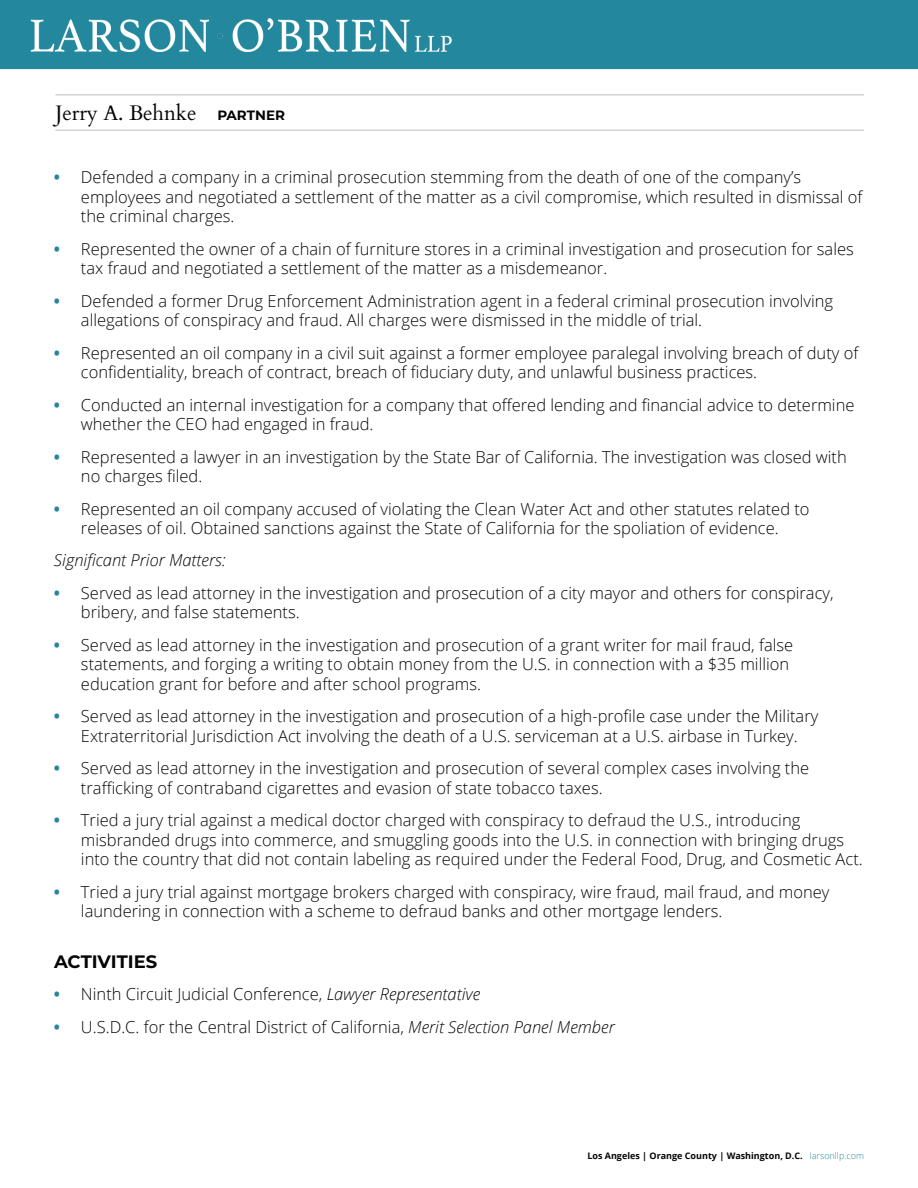
<style>
.page{position:relative;width:918px;height:1188px;background:#fff}
.page>*{position:absolute;margin:0;border:0;box-sizing:border-box;transform-origin:0 0}
.t1{font:21px "Cardo";letter-spacing:-.005em;color:#040503}
.t2{font:700 18px "Montserrat";color:#040503}
.t3{font:300 16.5px/19.5px "Open Sans";color:#040503}
.t4{font:italic 300 16.5px "Open Sans";color:#040503}
.t5{font:700 9px "Open Sans";color:#040503}
.s1{font-family:"Montserrat";font-weight:700;font-size:13.5px}
.s2{font-weight:700;color:#278699}
.s3{font-style:italic}
.s4{font-weight:300;color:#23889d}
</style>
<div class="page">
<div style="left:0;top:0;width:918px;height:69px;background:#23889d"></div>
<hr style="left:55px;top:130px;width:809px;height:1px;background:#b9c0c3">
<hr style="left:55px;top:94px;width:809px;height:1px;background:#b9c0c3">
<img style="left:30px;top:19px;width:423px;height:33px">
<p class="t1" style="left:55px;top:96px;width:231px">Jerry A. Behnke <span class="s1">PARTNER</span></p>
<p class="t3" style="left:81px;top:167px;width:783px;text-indent:-27px"><span class="s2">•</span> Defended a company in a criminal prosecution stemming from the death of one of the company’s employees and negotiated a settlement of the matter as a civil compromise, which resulted in dismissal of the criminal charges.</p>
<p class="t3" style="left:81px;top:239px;width:774px;text-indent:-27px"><span class="s2">•</span> Represented the owner of a chain of furniture stores in a criminal investigation and prosecution for sales tax fraud and negotiated a settlement of the matter as a misdemeanor.</p>
<p class="t3" style="left:81px;top:291px;width:754px;text-indent:-27px"><span class="s2">•</span> Defended a former Drug Enforcement Administration agent in a federal criminal prosecution involving allegations of conspiracy and fraud. All charges were dismissed in the middle of trial.</p>
<p class="t3" style="left:81px;top:342px;width:779px;text-indent:-27px"><span class="s2">•</span> Represented an oil company in a civil suit against a former employee paralegal involving breach of duty of confidentiality, breach of contract, breach of fiduciary duty, and unlawful business practices.</p>
<p class="t3" style="left:81px;top:394px;width:775px;text-indent:-27px"><span class="s2">•</span> Conducted an internal investigation for a company that offered lending and financial advice to determine whether the CEO had engaged in fraud.</p>
<p class="t3" style="left:81px;top:446px;width:767px;text-indent:-27px"><span class="s2">•</span> Represented a lawyer in an investigation by the State Bar of California. The investigation was closed with no charges filed.</p>
<p class="t3" style="left:54px;top:498px;width:757px;text-align:center"><span class="s2">•</span> Represented an oil company accused of violating the Clean Water Act and other statutes related to releases of oil. Obtained sanctions against the State of California for the spoliation of evidence.</p>
<p class="t4" style="left:54px;top:549px;width:173px">Significant Prior Matters:</p>
<p class="t3" style="left:81px;top:583px;width:754px;text-indent:-27px"><span class="s2">•</span> Served as lead attorney in the investigation and prosecution of a city mayor and others for conspiracy, bribery, and false statements.</p>
<p class="t3" style="left:81px;top:635px;width:714px;text-indent:-27px"><span class="s2">•</span> Served as lead attorney in the investigation and prosecution of a grant writer for mail fraud, false statements, and forging a writing to obtain money from the U.S. in connection with a $35 million education grant for before and after school programs.</p>
<p class="t3" style="left:54px;top:706px;width:766px;text-align:center"><span class="s2">•</span> Served as lead attorney in the investigation and prosecution of a high-profile case under the Military<br>Extraterritorial Jurisdiction Act involving the death of a U.S. serviceman at a U.S. airbase in Turkey.</p>
<p class="t3" style="left:81px;top:758px;width:730px;text-indent:-27px"><span class="s2">•</span> Served as lead attorney in the investigation and prosecution of several complex cases involving the trafficking of contraband cigarettes and evasion of state tobacco taxes.</p>
<p class="t3" style="left:81px;top:810px;width:783px;text-indent:-27px"><span class="s2">•</span> Tried a jury trial against a medical doctor charged with conspiracy to defraud the U.S., introducing misbranded drugs into commerce, and smuggling goods into the U.S. in connection with bringing drugs into the country that did not contain labeling as required under the Federal Food, Drug, and Cosmetic Act.</p>
<p class="t3" style="left:81px;top:882px;width:750px;text-indent:-27px"><span class="s2">•</span> Tried a jury trial against mortgage brokers charged with conspiracy, wire fraud, mail fraud, and money laundering in connection with a scheme to defraud banks and other mortgage lenders.</p>
<p class="t2" style="left:54px;top:948px;width:105px">ACTIVITIES</p>
<p class="t3" style="left:54px;top:984px;width:428px"><span class="s2">•</span> Ninth Circuit Judicial Conference, <span class="s3">Lawyer Representative</span></p>
<p class="t3" style="left:54px;top:1016px;width:562px"><span class="s2">•</span> U.S.D.C. for the Central District of California, <span class="s3">Merit Selection Panel Member</span></p>
<p class="t5" style="left:587px;top:1149px;width:278px">Los Angeles | Orange County | Washington, D.C. <span class="s4">larsonllp.com</span></p>
</div>
